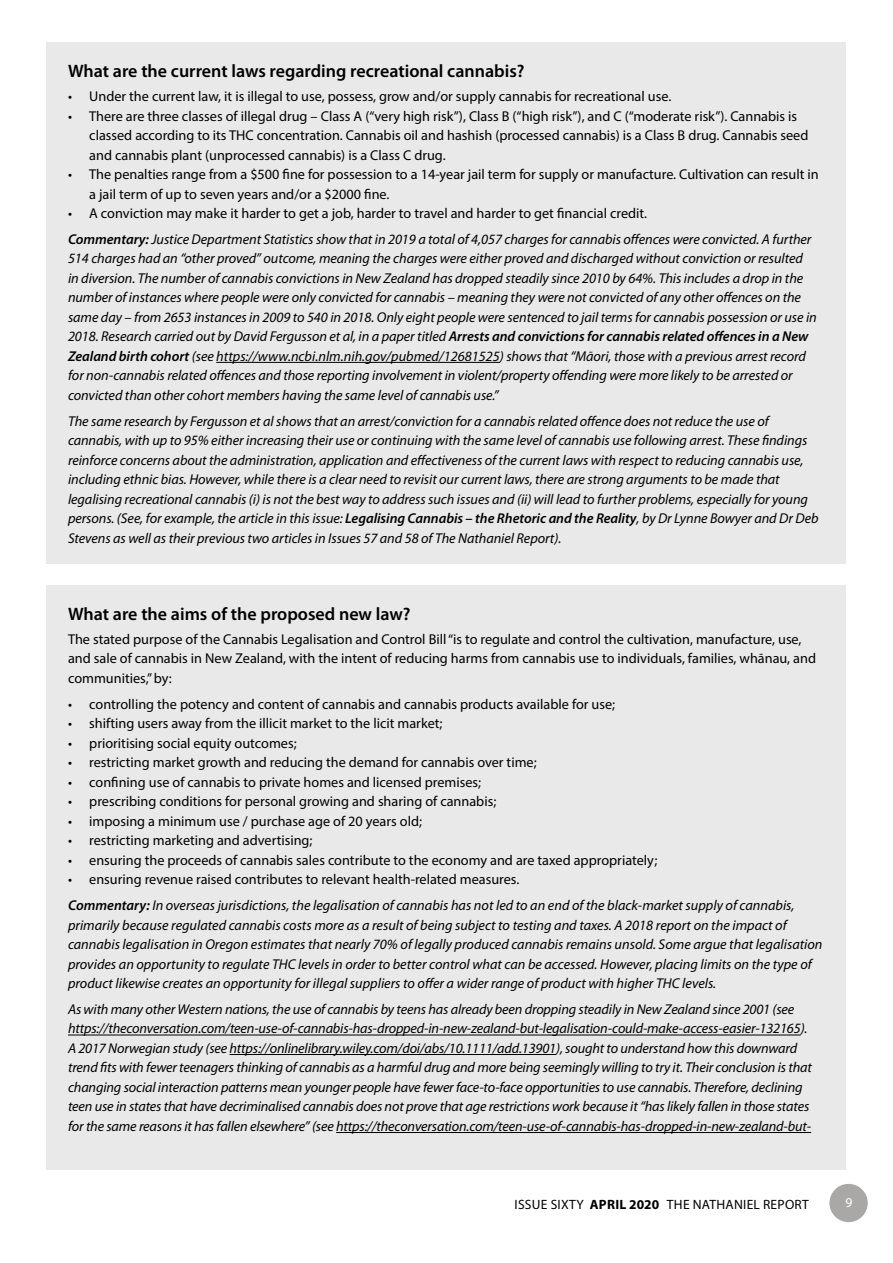
<style>
.page{position:relative;width:893px;height:1263px;background:#fff}
.page>*{position:absolute;margin:0;border:0;box-sizing:border-box;transform-origin:0 0}
.t1{font:600 18px "Myriad Pro";color:#000}
.t2{font:italic 14.25px/19.5px "Myriad Pro";letter-spacing:-.005em;color:#000}
.t3{font:14.25px/19.5px "Myriad Pro";color:#000}
.t4{font:13.5px "Myriad Pro";letter-spacing:.02em;color:#000}
.t5{font:13.5px "Myriad Pro";color:#fff}
.s1{font-style:normal}
.s2{font-weight:600}
.s3{font-weight:700}
</style>
<div class="page">
<div style="left:830px;top:1184px;width:37px;height:37px;background:#a9a8a6;border-radius:50%"></div>
<div style="left:829px;top:1184px;width:39px;height:38px;border:2px solid #a9a8a6;border-radius:50%"></div>
<div style="left:47px;top:43px;width:799px;height:521px;background:#e9e9e9"></div>
<hr style="left:216px;top:362px;width:284px;height:1px;background:#000">
<div style="left:47px;top:585px;width:799px;height:584px;background:#e9e9e9"></div>
<hr style="left:68px;top:1035px;width:733px;height:1px;background:#000">
<hr style="left:230px;top:1054px;width:326px;height:1px;background:#000">
<hr style="left:336px;top:1132px;width:475px;height:1px;background:#000">
<p class="t1" style="left:68px;top:61px;width:458px">What are the current laws regarding recreational cannabis?</p>
<p class="t3" style="left:68px;top:86px;width:605px">• Under the current law, it is illegal to use, possess, grow and/or supply cannabis for recreational use.</p>
<p class="t3" style="left:89px;top:106px;width:721px;text-indent:-21px">• There are three classes of illegal drug – Class A (“very high risk”), Class B (“high risk”), and C (“moderate risk”). Cannabis is classed according to its THC concentration. Cannabis oil and hashish (processed cannabis) is a Class B drug. Cannabis seed and cannabis plant (unprocessed cannabis) is a Class C drug.</p>
<p class="t3" style="left:89px;top:164px;width:731px;text-indent:-21px">• The penalties range from a $500 fine for possession to a 14-year jail term for supply or manufacture. Cultivation can result in a jail term of up to seven years and/or a $2000 fine.</p>
<p class="t2" style="left:68px;top:201px;width:745px;line-height:26px"><span class="s1">• A conviction may make it harder to get a job, harder to travel and harder to get financial credit.<br></span><span class="s2">Commentary:</span> Justice Department Statistics show that in 2019 a total of 4,057 charges for cannabis offences were convicted. A further</p>
<p class="t2" style="left:68px;top:249px;width:750px">514 charges had an “other proved” outcome, meaning the charges were either proved and discharged without conviction or resulted in diversion. The number of cannabis convictions in New Zealand has dropped steadily since 2010 by 64%. This includes a drop in the number of instances where people were only convicted for cannabis – meaning they were not convicted of any other offences on the same day – from 2653 instances in 2009 to 540 in 2018. Only eight people were sentenced to jail terms for cannabis possession or use in 2018. Research carried out by David Fergusson et al, in a paper titled <span class="s2">Arrests and convictions for cannabis related offences in a New Zealand birth cohort</span> (see https://www.ncbi.nlm.nih.gov/pubmed/12681525) shows that “Māori, those with a previous arrest record for non-cannabis related offences and those reporting involvement in violent/property offending were more likely to be arrested or convicted than other cohort members having the same level of cannabis use.”</p>
<p class="t2" style="left:68px;top:412px;width:752px">The same research by Fergusson et al shows that an arrest/conviction for a cannabis related offence does not reduce the use of cannabis, with up to 95% either increasing their use or continuing with the same level of cannabis use following arrest. These findings reinforce concerns about the administration, application and effectiveness of the current laws with respect to reducing cannabis use, including ethnic bias. However, while there is a clear need to revisit our current laws, there are strong arguments to be made that legalising recreational cannabis (i) is not the best way to address such issues and (ii) will lead to further problems, especially for young persons. (See, for example, the article in this issue: <span class="s2">Legalising Cannabis – the Rhetoric and the Reality</span>, by Dr Lynne Bowyer and Dr Deb Stevens as well as their previous two articles in Issues 57 and 58 of The Nathaniel Report).</p>
<p class="t1" style="left:68px;top:604px;width:344px">What are the aims of the proposed new law?</p>
<p class="t3" style="left:68px;top:629px;width:750px">The stated purpose of the Cannabis Legalisation and Control Bill “is to regulate and control the cultivation, manufacture, use, and sale of cannabis in New Zealand, with the intent of reducing harms from cannabis use to individuals, families, whānau, and communities,” by:</p>
<p class="t3" style="left:68px;top:694px;width:549px">• controlling the potency and content of cannabis and cannabis products available for use;</p>
<p class="t3" style="left:68px;top:713px;width:376px">• shifting users away from the illicit market to the licit market;</p>
<p class="t3" style="left:68px;top:733px;width:230px">• prioritising social equity outcomes;</p>
<p class="t3" style="left:68px;top:752px;width:470px">• restricting market growth and reducing the demand for cannabis over time;</p>
<p class="t3" style="left:68px;top:772px;width:415px">• confining use of cannabis to private homes and licensed premises;</p>
<p class="t3" style="left:68px;top:791px;width:430px">• prescribing conditions for personal growing and sharing of cannabis;</p>
<p class="t3" style="left:68px;top:811px;width:355px">• imposing a minimum use / purchase age of 20 years old;</p>
<p class="t3" style="left:68px;top:830px;width:246px">• restricting marketing and advertising;</p>
<p class="t3" style="left:68px;top:850px;width:591px">• ensuring the proceeds of cannabis sales contribute to the economy and are taxed appropriately;</p>
<p class="t2" style="left:68px;top:867px;width:728px;line-height:26px"><span class="s1">• ensuring revenue raised contributes to relevant health-related measures.<br></span><span class="s2">Commentary:</span> In overseas jurisdictions, the legalisation of cannabis has not led to an end of the black-market supply of cannabis,</p>
<p class="t2" style="left:68px;top:915px;width:756px">primarily because regulated cannabis costs more as a result of being subject to testing and taxes. A 2018 report on the impact of cannabis legalisation in Oregon estimates that nearly 70% of legally produced cannabis remains unsold. Some argue that legalisation provides an opportunity to regulate THC levels in order to better control what can be accessed. However, placing limits on the type of product likewise creates an opportunity for illegal suppliers to offer a wider range of product with higher THC levels.</p>
<p class="t2" style="left:68px;top:1000px;width:745px">As with many other Western nations, the use of cannabis by teens has already been dropping steadily in New Zealand since 2001 (see https://theconversation.com/teen-use-of-cannabis-has-dropped-in-new-zealand-but-legalisation-could-make-access-easier-132165).<br>A 2017 Norwegian study (see https://onlinelibrary.wiley.com/doi/abs/10.1111/add.13901), sought to understand how this downward trend fits with fewer teenagers thinking of cannabis as a harmful drug and more being seemingly willing to try it. Their conclusion is that changing social interaction patterns mean younger people have fewer face-to-face opportunities to use cannabis. Therefore, declining teen use in states that have decriminalised cannabis does not prove that age restrictions work because it “has likely fallen in those states for the same reasons it has fallen elsewhere” (see https://theconversation.com/teen-use-of-cannabis-has-dropped-in-new-zealand-but-</p>
<p class="t4" style="left:514px;top:1196px;width:296px">ISSUE SIXTY <span class="s3">APRIL 2020</span> THE NATHANIEL REPORT</p>
<p class="t5" style="left:845px;top:1194px;width:8px">9</p>
</div>
